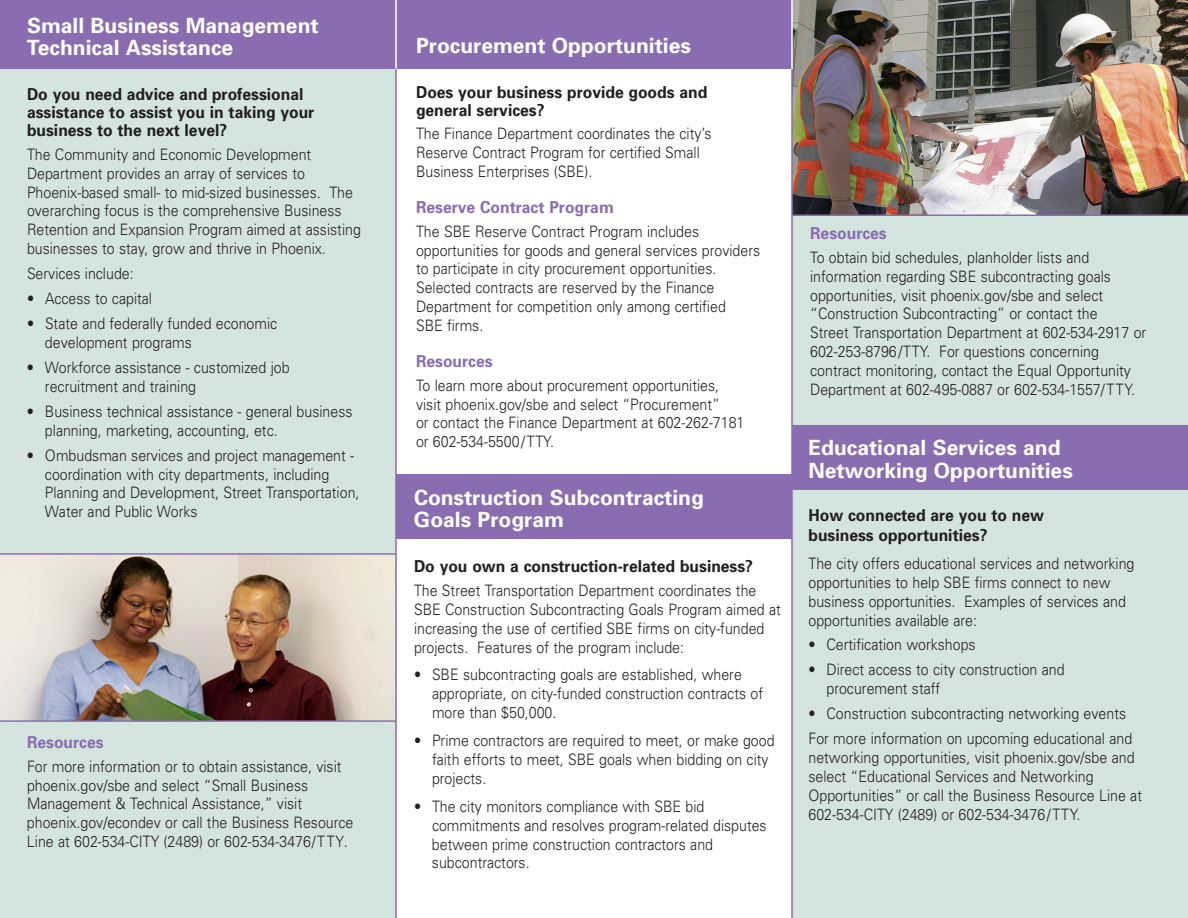
<style>
.page{position:relative;width:1188px;height:918px;background:#fff}
.page>*{position:absolute;margin:0;border:0;box-sizing:border-box;transform-origin:0 0}
.t1{font:700 21px/22.5px "Univers";color:#fff}
.t2{font:700 16.5px/18px "Univers";color:#231f20;scale:.95 1}
.t3{font:700 16.5px "Univers";color:#8a6db1;scale:.95 1}
.t4{font:300 15.75px/18.9px "Univers";color:#231f20;scale:.9 1}
</style>
<div class="page">
<div style="left:792px;top:0;width:396px;height:918px;background:#d4e4df"></div>
<img style="left:793px;top:0;width:395px;height:214px">
<hr style="left:792px;top:214px;width:396px;height:2px;background:#8a6db1">
<div style="left:0;top:34px;width:396px;height:884px;background:#d4e4df"></div>
<img style="left:0;top:555px;width:395px;height:165px">
<hr style="left:0;top:553px;width:396px;height:2px;background:#8a6db1">
<hr style="left:0;top:720px;width:396px;height:2px;background:#8a6db1">
<div style="left:0;top:0;width:792px;height:69px;background:#8a6db1"></div>
<div style="left:396px;top:474px;width:396px;height:64px;background:#8a6db1"></div>
<div style="left:792px;top:425px;width:396px;height:65px;background:#8a6db1"></div>
<hr style="left:395px;top:69px;width:2px;height:849px;background:#8a6db1">
<hr style="left:395px;top:0;width:2px;height:69px;background:#fff">
<hr style="left:791px;top:68px;width:2px;height:850px;background:#8a6db1">
<hr style="left:791px;top:0;width:2px;height:69px;background:#fff">
<h1 class="t1" style="left:27px;top:16px;width:293px">Small Business Management<br>Technical Assistance</h1>
<p class="t2" style="left:27px;top:87px;width:304px">Do you need advice and professional assistance to assist you in taking your business to the next level?</p>
<p class="t4" style="left:27px;top:146px;width:373px">The Community and Economic Development Department provides an array of services to Phoenix-based small- to mid-sized businesses. The overarching focus is the comprehensive Business Retention and Expansion Program aimed at assisting businesses to stay, grow and thrive in Phoenix.</p>
<p class="t4" style="left:27px;top:266px;width:120px">Services include:</p>
<p class="t4" style="left:27px;top:290px;width:140px">• Access to capital</p>
<p class="t4" style="left:45px;top:315px;width:260px;text-indent:-18px">• State and federally funded economic development programs</p>
<p class="t4" style="left:45px;top:359px;width:273px;text-indent:-18px">• Workforce assistance - customized job recruitment and training</p>
<p class="t4" style="left:45px;top:403px;width:343px;text-indent:-18px">• Business technical assistance - general business planning, marketing, accounting, etc.</p>
<p class="t4" style="left:45px;top:447px;width:351px;text-indent:-18px">• Ombudsman services and project management - coordination with city departments, including Planning and Development, Street Transportation, Water and Public Works</p>
<p class="t3" style="left:27px;top:736px;width:82px">Resources</p>
<p class="t4" style="left:27px;top:758px;width:364px">For more information or to obtain assistance, visit phoenix.gov/sbe and select “Small Business Management &amp; Technical Assistance,” visit phoenix.gov/econdev or call the Business Resource Line at 602-534-CITY (2489) or 602-534-3476/TTY.</p>
<h1 class="t1" style="left:416px;top:36px;width:276px">Procurement Opportunities</h1>
<p class="t2" style="left:416px;top:85px;width:308px">Does your business provide goods and general services?</p>
<p class="t4" style="left:416px;top:126px;width:330px">The Finance Department coordinates the city’s<br>Reserve Contract Program for certified Small<br>Business Enterprises (SBE).</p>
<p class="t3" style="left:416px;top:201px;width:210px">Reserve Contract Program</p>
<p class="t4" style="left:416px;top:223px;width:384px">The SBE Reserve Contract Program includes opportunities for goods and general services providers to participate in city procurement opportunities.<br>Selected contracts are reserved by the Finance Department for competition only among certified<br>SBE firms.</p>
<p class="t3" style="left:416px;top:355px;width:82px">Resources</p>
<p class="t4" style="left:416px;top:377px;width:366px">To learn more about procurement opportunities, visit phoenix.gov/sbe and select “Procurement”<br>or contact the Finance Department at 602-262-7181 or 602-534-5500/TTY.</p>
<h1 class="t1" style="left:414px;top:488px;width:291px">Construction Subcontracting<br>Goals Program</h1>
<p class="t2" style="left:414px;top:559px;width:359px">Do you own a construction-related business?</p>
<p class="t4" style="left:414px;top:582px;width:409px">The Street Transportation Department coordinates the SBE Construction Subcontracting Goals Program aimed at increasing the use of certified SBE firms on city-funded projects. Features of the program include:</p>
<p class="t4" style="left:432px;top:667px;width:369px;text-indent:-18px">• SBE subcontracting goals are established, where appropriate, on city-funded construction contracts of more than $50,000.</p>
<p class="t4" style="left:432px;top:732px;width:382px;text-indent:-18px">• Prime contractors are required to meet, or make good faith efforts to meet, SBE goals when bidding on city projects.</p>
<p class="t4" style="left:432px;top:798px;width:373px;text-indent:-18px">• The city monitors compliance with SBE bid commitments and resolves program-related disputes between prime construction contractors and subcontractors.</p>
<p class="t3" style="left:810px;top:227px;width:82px">Resources</p>
<p class="t4" style="left:810px;top:249px;width:375px">To obtain bid schedules, planholder lists and information regarding SBE subcontracting goals opportunities, visit phoenix.gov/sbe and select “Construction Subcontracting” or contact the<br>Street Transportation Department at 602-534-2917 or 602-253-8796/TTY. For questions concerning contract monitoring, contact the Equal Opportunity Department at 602-495-0887 or 602-534-1557/TTY.</p>
<h1 class="t1" style="left:808px;top:439px;width:266px">Educational Services and<br>Networking Opportunities</h1>
<p class="t2" style="left:809px;top:507px;width:249px;line-height:19.8px">How connected are you to new business opportunities?</p>
<p class="t4" style="left:809px;top:555px;width:364px">The city offers educational services and networking opportunities to help SBE firms connect to new business opportunities. Examples of services and opportunities available are:</p>
<p class="t4" style="left:809px;top:637px;width:187px">• Certification workshops</p>
<p class="t4" style="left:827px;top:662px;width:266px;text-indent:-18px">• Direct access to city construction and procurement staff</p>
<p class="t4" style="left:809px;top:703px;width:361px;line-height:24.9px">• Construction subcontracting networking events<br>For more information on upcoming educational and</p>
<p class="t4" style="left:809px;top:749px;width:372px">networking opportunities, visit phoenix.gov/sbe and select “Educational Services and Networking Opportunities” or call the Business Resource Line at 602-534-CITY (2489) or 602-534-3476/TTY.</p>
</div>
